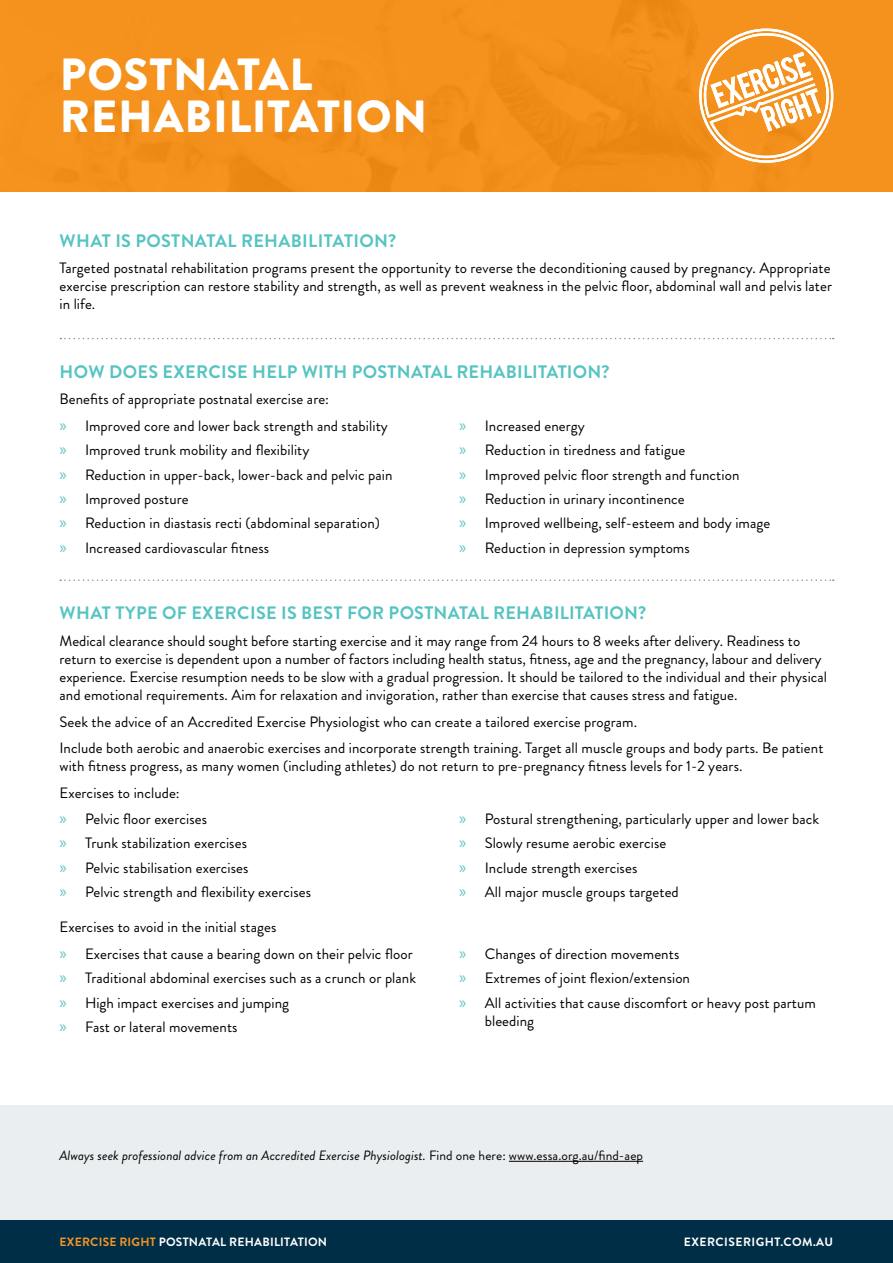
<style>
.page{position:relative;width:893px;height:1263px;background:#fff}
.page>*{position:absolute;margin:0;border:0;box-sizing:border-box;transform-origin:0 0}
.t1{font:900 45px/42px "Brandon Grotesque";letter-spacing:.015em;color:#fff}
.t2{font:700 18.15px "Brandon Grotesque";letter-spacing:.02em;color:#56c4c2}
.t3{font:700 18px "Brandon Grotesque";letter-spacing:.02em;color:#56c4c2}
.t4{font:15px/24.5px "Brandon Grotesque";letter-spacing:.005em;color:#000}
.t5{font:italic 13.5px "Brandon Grotesque";letter-spacing:.005em;color:#000}
.t6{font:700 12px "Brandon Grotesque";letter-spacing:.02em;color:#fff}
.t7{font:700 12px "Brandon Grotesque";letter-spacing:.04em;color:#fff}
.s1{font-family:"Myriad Pro";font-size:17.25px;color:#56c4c2}
.s2{font-size:18.15px}
.s3{font-style:normal}
.s4{color:#f79422}
</style>
<div class="page">
<div style="left:0;top:1106px;width:893px;height:157px;background:#ebeef0"></div>
<div style="left:0;top:1220px;width:893px;height:43px;background:#002e46"></div>
<div style="left:0;top:0;width:893px;height:191px;background:#f89521"></div>
<svg style="left:60px;top:338px;width:774px;height:1px"></svg>
<svg style="left:60px;top:579px;width:774px;height:2px"></svg>
<hr style="left:509px;top:1161px;width:134px;height:1px;background:#000">
<svg style="left:699px;top:29px;width:134px;height:134px"></svg>
<h1 class="t1" style="left:60px;top:55px;width:369px">POSTNATAL<br>REHABILITATION</h1>
<p class="t2" style="left:60px;top:228px;width:338px">WHAT IS POSTNATAL REHABILITATION?</p>
<p class="t4" style="left:60px;top:259px;width:774px;line-height:18px;text-align:justify">Targeted postnatal rehabilitation programs present the opportunity to reverse the deconditioning caused by pregnancy. Appropriate exercise prescription can restore stability and strength, as well as prevent weakness in the pelvic floor, abdominal wall and pelvis later in life.</p>
<p class="t2" style="left:60px;top:359px;width:551px">HOW DOES EXERCISE HELP WITH POSTNATAL REHABILITATION?</p>
<p class="t4" style="left:60px;top:386px;width:330px;line-height:26.5px">Benefits of appropriate postnatal exercise are:<br><span class="s1">»</span> Improved core and lower back strength and stability</p>
<p class="t4" style="left:60px;top:438px;width:335px"><span class="s1">»</span> Improved trunk mobility and flexibility<br><span class="s1">»</span> Reduction in upper-back, lower-back and pelvic pain <span class="s1">»</span> Improved posture<br><span class="s1">»</span> Reduction in diastasis recti (abdominal separation)<br><span class="s1">»</span> Increased cardiovascular fitness</p>
<p class="t4" style="left:459px;top:414px;width:313px"><span class="s1">»</span> Increased energy<br><span class="s1">»</span> Reduction in tiredness and fatigue<br><span class="s1">»</span> Improved pelvic floor strength and function<br><span class="s1">»</span> Reduction in urinary incontinence<br><span class="s1">»</span> Improved wellbeing, self-esteem and body image <span class="s1">»</span> Reduction in depression symptoms</p>
<p class="t3" style="left:60px;top:601px;width:588px">WHAT TYPE OF EXERCISE IS BEST FOR <span class="s2">POSTNATAL REHABILITATION?</span></p>
<p class="t4" style="left:60px;top:632px;width:769px;line-height:18px">Medical clearance should sought before starting exercise and it may range from 24 hours to 8 weeks after delivery. Readiness to return to exercise is dependent upon a number of factors including health status, fitness, age and the pregnancy, labour and delivery experience. Exercise resumption needs to be slow with a gradual progression. It should be tailored to the individual and their physical and emotional requirements. Aim for relaxation and invigoration, rather than exercise that causes stress and fatigue.</p>
<p class="t4" style="left:60px;top:708px;width:765px;line-height:26.5px">Seek the advice of an Accredited Exercise Physiologist who can create a tailored exercise program.<br>Include both aerobic and anaerobic exercises and incorporate strength training. Target all muscle groups and body parts. Be patient</p>
<p class="t4" style="left:60px;top:753px;width:684px;line-height:26.5px">with fitness progress, as many women (including athletes) do not return to pre-pregnancy fitness levels for 1-2 years.<br>Exercises to include:<br><span class="s1">»</span> Pelvic floor exercises</p>
<p class="t4" style="left:60px;top:831px;width:253px"><span class="s1">»</span> Trunk stabilization exercises<br><span class="s1">»</span> Pelvic stabilisation exercises<br><span class="s1">»</span> Pelvic strength and flexibility exercises</p>
<p class="t4" style="left:459px;top:807px;width:362px"><span class="s1">»</span> Postural strengthening, particularly upper and lower back <span class="s1">»</span> Slowly resume aerobic exercise<br><span class="s1">»</span> Include strength exercises<br><span class="s1">»</span> All major muscle groups targeted</p>
<p class="t4" style="left:60px;top:914px;width:355px;line-height:26.5px">Exercises to avoid in the initial stages<br><span class="s1">»</span> Exercises that cause a bearing down on their pelvic floor</p>
<p class="t4" style="left:60px;top:966px;width:358px"><span class="s1">»</span> Traditional abdominal exercises such as a crunch or plank <span class="s1">»</span> High impact exercises and jumping<br><span class="s1">»</span> Fast or lateral movements</p>
<p class="t4" style="left:459px;top:941px;width:358px"><span class="s1">»</span> Changes of direction movements<br><span class="s1">»</span> Extremes of joint flexion/extension<br><span class="s1">»</span> All activities that cause discomfort or heavy post partum</p>
<p class="t4" style="left:485px;top:1008px;width:51px">bleeding</p>
<p class="t5" style="left:59px;top:1146px;width:585px">Always seek professional advice from an Accredited Exercise Physiologist. <span class="s3">Find one here: www.essa.org.au/find-aep</span></p>
<p class="t6" style="left:60px;top:1233px;width:269px"><span class="s4">EXERCISE RIGHT</span> POSTNATAL REHABILITATION</p>
<p class="t7" style="left:684px;top:1233px;width:151px">EXERCISERIGHT.COM.AU</p>
</div>
